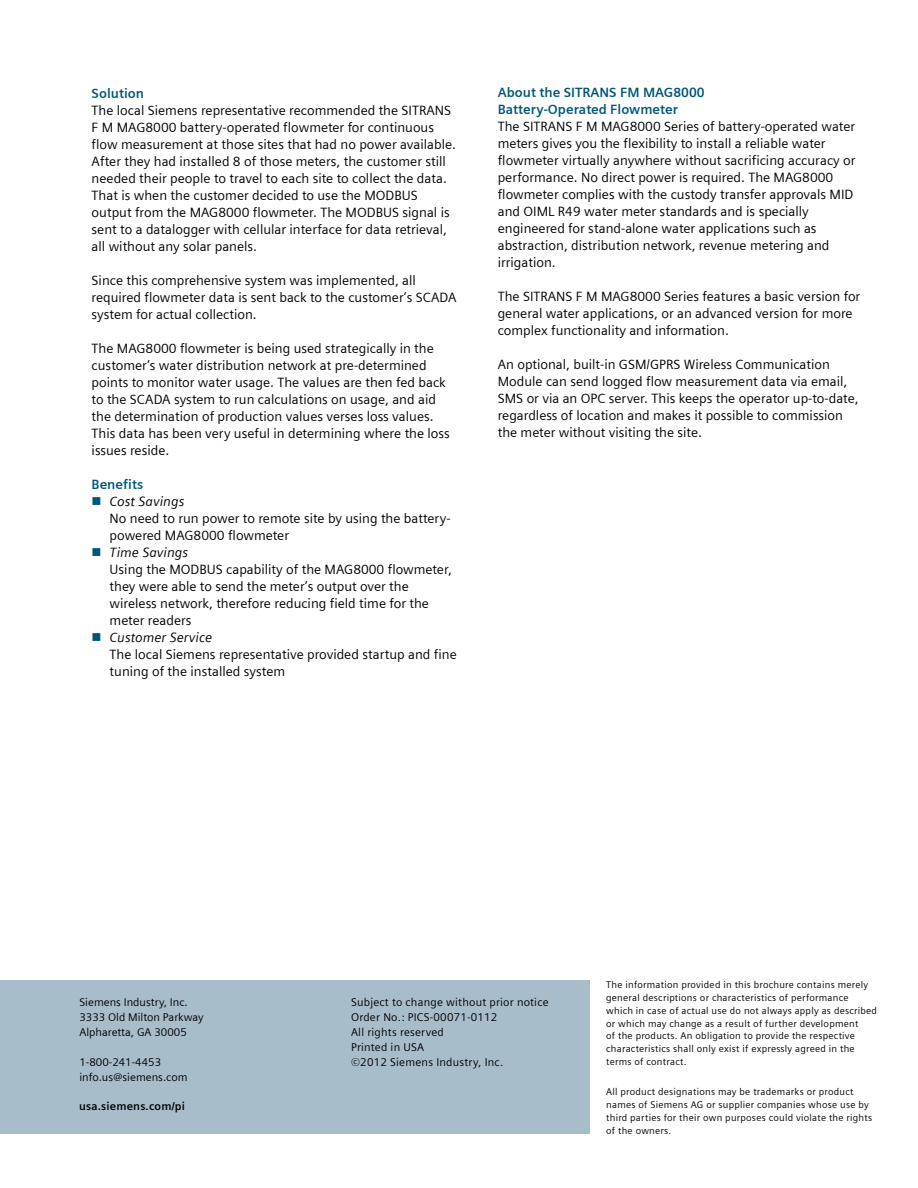
<style>
.page{position:relative;width:918px;height:1188px;background:#fff}
.page>*{position:absolute;margin:0;border:0;box-sizing:border-box;transform-origin:0 0}
.t1{font:13.5px/17px "Siemens Sans";color:#000}
.t2{font:700 13.5px/17px "Siemens Sans";color:#005779}
.t3{font:11.25px/14.9px "Siemens Sans OT";letter-spacing:.02em;color:#000}
.t4{font:11.25px/14.9px "Siemens Sans";color:#000}
.t5{font:700 11.25px "Siemens Sans OT";letter-spacing:.015em;color:#000}
.t6{font:9.75px/12.8px "Siemens Sans OT";letter-spacing:.025em;color:#000}
.s1{color:#005779}
.s2{font-style:italic}
</style>
<div class="page">
<div style="left:0;top:981px;width:589px;height:153px;background:#a7bdc9"></div>
<p class="t2" style="left:92px;top:84px;width:54px">Solution</p>
<p class="t1" style="left:92px;top:101px;width:366px">The local Siemens representative recommended the SITRANS F M MAG8000 battery-operated flowmeter for continuous flow measurement at those sites that had no power available.<br>After they had installed 8 of those meters, the customer still needed their people to travel to each site to collect the data.<br>That is when the customer decided to use the MODBUS output from the MAG8000 flowmeter. The MODBUS signal is sent to a datalogger with cellular interface for data retrieval, all without any solar panels.</p>
<p class="t1" style="left:92px;top:272px;width:366px">Since this comprehensive system was implemented, all required flowmeter data is sent back to the customer’s SCADA system for actual collection.</p>
<p class="t1" style="left:92px;top:340px;width:360px">The MAG8000 flowmeter is being used strategically in the customer’s water distribution network at pre-determined points to monitor water usage. The values are then fed back to the SCADA system to run calculations on usage, and aid the determination of production values verses loss values.<br>This data has been very useful in determining where the loss issues reside.</p>
<p class="t2" style="left:92px;top:476px;width:53px">Benefits</p>
<p class="t1" style="left:110px;top:493px;width:343px;text-indent:-18px"><span class="s1">■</span> <span class="s2">Cost Savings<br></span>No need to run power to remote site by using the battery&shy;powered MAG8000 flowmeter</p>
<p class="t1" style="left:110px;top:544px;width:344px;text-indent:-18px"><span class="s1">■</span> <span class="s2">Time Savings<br></span>Using the MODBUS capability of the MAG8000 flowmeter, they were able to send the meter’s output over the wireless network, therefore reducing field time for the meter readers</p>
<p class="t1" style="left:110px;top:629px;width:349px;text-indent:-18px"><span class="s1">■</span> <span class="s2">Customer Service<br></span>The local Siemens representative provided startup and fine tuning of the installed system</p>
<p class="t2" style="left:498px;top:84px;width:208px">About the SITRANS FM MAG8000<br>Battery-Operated Flowmeter</p>
<p class="t1" style="left:498px;top:118px;width:359px">The SITRANS F M MAG8000 Series of battery-operated water meters gives you the flexibility to install a reliable water flowmeter virtually anywhere without sacrificing accuracy or performance. No direct power is required. The MAG8000 flowmeter complies with the custody transfer approvals MID and OIML R49 water meter standards and is specially engineered for stand-alone water applications such as abstraction, distribution network, revenue metering and irrigation.</p>
<p class="t1" style="left:498px;top:288px;width:364px">The SITRANS F M MAG8000 Series features a basic version for general water applications, or an advanced version for more complex functionality and information.</p>
<p class="t1" style="left:498px;top:356px;width:362px">An optional, built-in GSM/GPRS Wireless Communication Module can send logged flow measurement data via email, SMS or via an OPC server. This keeps the operator up-to-date, regardless of location and makes it possible to commission the meter without visiting the site.</p>
<p class="t4" style="left:79px;top:995px;width:126px">Siemens Industry, Inc.<br>3333 Old Milton Parkway<br>Alpharetta, GA 30005</p>
<p class="t4" style="left:79px;top:1055px;width:110px">1-800-241-4453 info.us@siemens.com</p>
<p class="t5" style="left:79px;top:1100px;width:107px">usa.siemens.com/pi</p>
<p class="t3" style="left:351px;top:995px;width:199px">Subject to change without prior notice<br>Order No.: PICS-00071-0112<br>All rights reserved<br>Printed in USA<br>©2012 Siemens Industry, Inc.</p>
<p class="t6" style="left:606px;top:979px;width:272px">The information provided in this brochure contains merely general descriptions or characteristics of performance which in case of actual use do not always apply as described or which may change as a result of further development<br>of the products. An obligation to provide the respective characteristics shall only exist if expressly agreed in the terms of contract.</p>
<p class="t6" style="left:606px;top:1086px;width:268px">All product designations may be trademarks or product names of Siemens AG or supplier companies whose use by third parties for their own purposes could violate the rights of the owners.</p>
</div>
